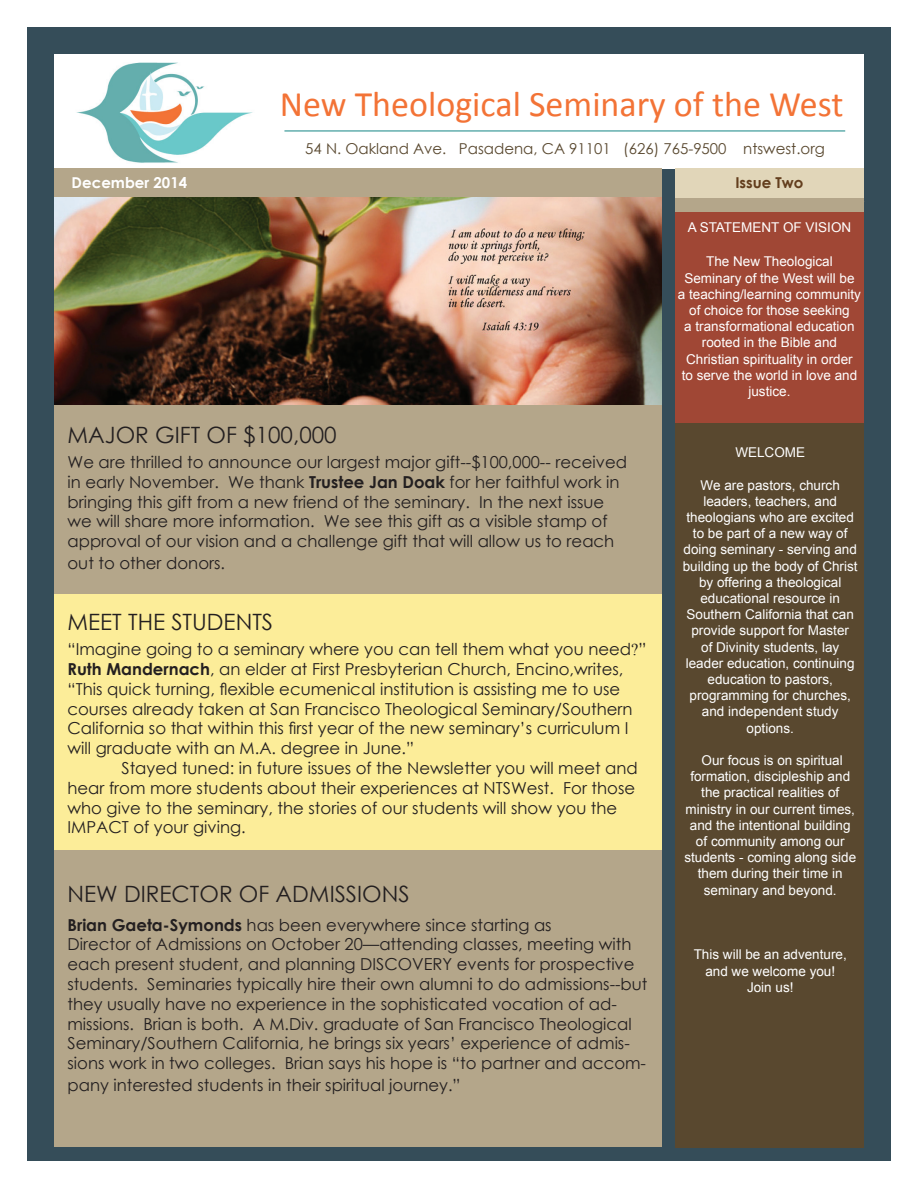
<style>
.page{position:relative;width:918px;height:1188px;background:#fff}
.page>*{position:absolute;margin:0;border:0;box-sizing:border-box;transform-origin:0 0}
.t1{font:36px "Calibri";color:#f37336}
.t2{font:22.5px "Century Gothic";color:#231f20}
.t3{font:16.5px/19.8px "Century Gothic";color:#231f20}
.t4{font:15px "Century Gothic";color:#59482f}
.t5{font:700 15px "Century Gothic";color:#fff}
.t6{font:700 15px "Century Gothic";color:#633e1d}
.t7{font:13.5px/16.2px "Arial";color:#fff;text-align:center}
.s1{font-weight:700}
.s2{font-family:"Times New Roman"}
</style>
<div class="page">
<div style="left:27px;top:27px;width:864px;height:1134px;background:#354d59"></div>
<div style="left:54px;top:54px;width:810px;height:114px;background:#fff"></div>
<img style="left:76px;top:62px;width:177px;height:101px">
<hr style="left:284px;top:130px;width:561px;height:2px;background:#62aead">
<div style="left:54px;top:168px;width:608px;height:30px;background:#b4a68a"></div>
<div style="left:675px;top:199px;width:189px;height:235px;background:#a04735"></div>
<div style="left:675px;top:168px;width:189px;height:31px;background:#e1d6b9"></div>
<div style="left:675px;top:423px;width:189px;height:725px;background:#59482f"></div>
<div style="left:54px;top:238px;width:608px;height:376px;background:#b4a68a"></div>
<div style="left:675px;top:198px;width:189px;height:14px;background:#b4a68a"></div>
<div style="left:54px;top:594px;width:608px;height:351px;background:#fced99"></div>
<div style="left:54px;top:850px;width:608px;height:298px;background:#b4a68a"></div>
<img style="left:54px;top:197px;width:608px;height:208px">
<h1 class="t1" style="left:280px;top:81px;width:565px">New Theological Seminary of the West</h1>
<p class="t4" style="left:305px;top:138px;width:521px">54 N. Oakland Ave. Pasadena, CA 91101 (626) 765-9500 ntswest.org</p>
<p class="t5" style="left:72px;top:171px;width:117px">December 2014</p>
<p class="t6" style="left:735px;top:171px;width:70px">Issue Two</p>
<p class="t7" style="left:688px;top:219px;width:165px">A STATEMENT OF VISION</p>
<p class="t7" style="left:678px;top:254px;width:185px">The New Theological<br>Seminary of the West will be<br>a teaching/learning community of choice for those seeking<br>a transformational education rooted in the Bible and<br>Christian spirituality in order<br>to serve the world in love and justice.</p>
<h2 class="t2" style="left:68px;top:419px;width:271px">MAJOR GIFT OF $100,000</h2>
<p class="t3" style="left:68px;top:452px;width:561px">We are thrilled to announce our largest major gift--$100,000-- received in early November. We thank <span class="s1">Trustee Jan Doak</span> for her faithful work in bringing this gift from a new friend of the seminary. In the next issue we will share more information. We see this gift as a visible stamp of approval of our vision and a challenge gift that will allow us to reach</p>
<p class="t3" style="left:68px;top:553px;width:159px">out to other donors.</p>
<h2 class="t2" style="left:68px;top:606px;width:207px">MEET THE STUDENTS</h2>
<p class="t3" style="left:68px;top:639px;width:580px">“Imagine going to a seminary where you can tell them what you need<span class="s2">?</span>” <span class="s1">Ruth Mandernach</span>, an elder at First Presbyterian Church, Encino,writes, “This quick turning, flexible ecumenical institution is assisting me to use courses already taken at San Francisco Theological Seminary/Southern California so that within this first year of the new seminary’s curriculum I will graduate with an M.A. degree in June.”</p>
<p class="t3" style="left:68px;top:758px;width:572px;text-indent:54px">Stayed tuned: in future issues of the Newsletter you will meet and hear from more students about their experiences at NTSWest. For those who give to the seminary, the stories of our students will show you the IMPACT of your giving.</p>
<h2 class="t2" style="left:68px;top:878px;width:344px">NEW DIRECTOR OF ADMISSIONS</h2>
<p class="t3" style="left:68px;top:915px;width:582px"><span class="s1">Brian Gaeta-Symonds</span> has been everywhere since starting as<br>Director of Admissions on October 20—attending classes, meeting with each present student, and planning DISCOVERY events for prospective students. Seminaries typically hire their own alumni to do admissions--but they usually have no experience in the sophisticated vocation of ad&shy;missions. Brian is both. A M.Div. graduate of San Francisco Theological Seminary/Southern California, he brings six years’ experience of admis&shy;sions work in two colleges. Brian says his hope is “to partner and accom-</p>
<p class="t3" style="left:68px;top:1075px;width:395px">pany interested students in their spiritual journey.”</p>
<p class="t7" style="left:735px;top:445px;width:71px">WELCOME</p>
<p class="t7" style="left:683px;top:477px;width:176px">We are pastors, church leaders, teachers, and theologians who are excited to be part of a new way of doing seminary - serving and building up the body of Christ by offering a theological educational resource in<br>Southern California that can provide support for Master<br>of Divinity students, lay leader education, continuing education to pastors, programming for churches, and independent study options.</p>
<p class="t7" style="left:684px;top:752px;width:173px">Our focus is on spiritual formation, discipleship and the practical realities of ministry in our current times, and the intentional building of community among our students - coming along side them during their time in seminary and beyond.</p>
<p class="t7" style="left:694px;top:947px;width:155px">This will be an adventure, and we welcome you!<br>Join us!</p>
</div>
